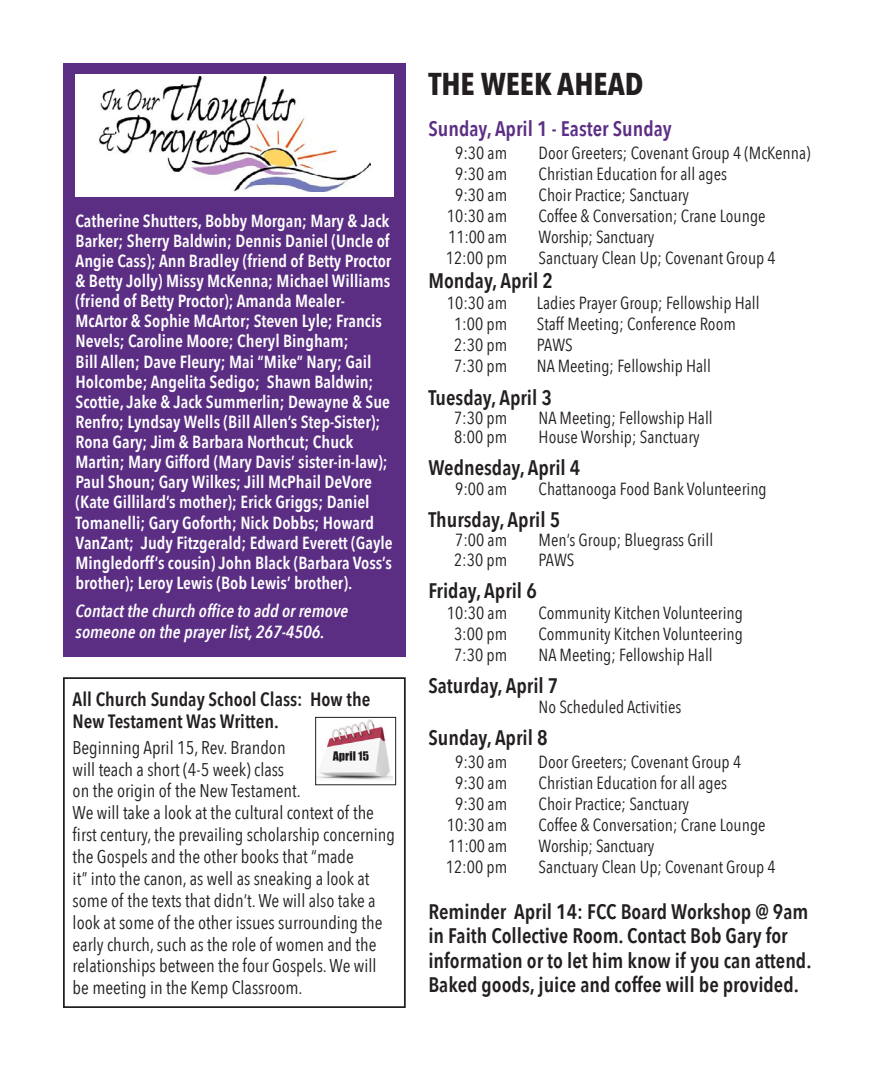
<style>
.page{position:relative;width:882px;height:1071px;background:#fff}
.page>*{position:absolute;margin:0;border:0;box-sizing:border-box;transform-origin:0 0}
.t1{font:700 31.5px "Avenir Next Condensed";color:#231f20}
.t2{font:600 21px/24.5px "Avenir Next Condensed";color:#231f20}
.t3{font:600 21px "Avenir Next Condensed";color:#5b2e84}
.text_11{font:600 19.25px/21.9px "Avenir Next Condensed";color:#231f20}
.text_11-2{font:18.38px/21.9px "Avenir Next Condensed";color:#231f20}
.t4{font:17.5px "Avenir Next Condensed";color:#231f20}
.t5{font:600 17.5px/20.1px "Avenir Next Condensed";color:#fff}
.t6{font:italic 600 17.5px/21px "Avenir Next Condensed";color:#fff}
</style>
<div class="page">
<div style="left:63px;top:677px;width:343px;height:331px;border:2px solid #231f20"></div>
<div style="left:63px;top:63px;width:343px;height:593px;background:#5b2e84"></div>
<div style="left:76px;top:74px;width:318px;height:123px;background:#fff"></div>
<img style="left:98px;top:77px;width:272px;height:115px">
<img style="left:317px;top:719px;width:75px;height:61px">
<div style="left:315px;top:717px;width:81px;height:68px;border:1px solid #231f20"></div>
<p class="t5" style="left:76px;top:210px;width:319px">Catherine Shutters, Bobby Morgan; Mary &amp; Jack Barker; Sherry Baldwin; Dennis Daniel (Uncle of Angie Cass); Ann Bradley (friend of Betty Proctor &amp; Betty Jolly) Missy McKenna; Michael Williams (friend of Betty Proctor); Amanda Mealer-McArtor &amp; Sophie McArtor; Steven Lyle; Francis Nevels; Caroline Moore; Cheryl Bingham;<br>Bill Allen; Dave Fleury; Mai “Mike” Nary; Gail Holcombe; Angelita Sedigo; Shawn Baldwin; Scottie, Jake &amp; Jack Summerlin; Dewayne &amp; Sue Renfro; Lyndsay Wells (Bill Allen’s Step-Sister); Rona Gary; Jim &amp; Barbara Northcut; Chuck Martin; Mary Gifford (Mary Davis’ sister-in-law); Paul Shoun; Gary Wilkes; Jill McPhail DeVore (Kate Gillilard’s mother); Erick Griggs; Daniel Tomanelli; Gary Goforth; Nick Dobbs; Howard VanZant; Judy Fitzgerald; Edward Everett (Gayle Mingledorff’s cousin) John Black (Barbara Voss’s brother); Leroy Lewis (Bob Lewis’ brother).</p>
<p class="t6" style="left:76px;top:600px;width:274px">Contact the church office to add or remove someone on the prayer list, 267-4506.</p>
<p class="text_11" style="left:73px;top:688px;width:299px">All Church Sunday School Class: How the<br>New Testament Was Written.</p>
<p class="text_11-2" style="left:73px;top:735px;width:324px">Beginning April 15, Rev. Brandon<br>will teach a short (4-5 week) class<br>on the origin of the New Testament.<br>We will take a look at the cultural context of the first century, the prevailing scholarship concerning the Gospels and the other books that “made<br>it” into the canon, as well as sneaking a look at some of the texts that didn’t. We will also take a look at some of the other issues surrounding the early church, such as the role of women and the relationships between the four Gospels. We will be meeting in the Kemp Classroom.</p>
<p class="t1" style="left:428px;top:64px;width:217px">THE WEEK AHEAD</p>
<p class="t3" style="left:428px;top:110px;width:245px">Sunday, April 1 - Easter Sunday</p>
<p class="t4" style="left:455px;top:138px;width:54px">9:30 am</p>
<p class="t4" style="left:539px;top:138px;width:273px">Door Greeters; Covenant Group 4 (McKenna)</p>
<p class="t4" style="left:455px;top:159px;width:54px">9:30 am</p>
<p class="t4" style="left:539px;top:159px;width:190px">Christian Education for all ages</p>
<p class="t4" style="left:455px;top:180px;width:54px">9:30 am</p>
<p class="t4" style="left:539px;top:180px;width:152px">Choir Practice; Sanctuary</p>
<p class="t4" style="left:447px;top:201px;width:62px">10:30 am</p>
<p class="t4" style="left:539px;top:201px;width:229px">Coffee &amp; Conversation; Crane Lounge</p>
<p class="t4" style="left:448px;top:222px;width:61px">11:00 am</p>
<p class="t4" style="left:539px;top:222px;width:117px">Worship; Sanctuary</p>
<p class="t4" style="left:446px;top:243px;width:63px">12:00 pm</p>
<p class="t4" style="left:539px;top:243px;width:239px">Sanctuary Clean Up; Covenant Group 4</p>
<p class="t2" style="left:428px;top:268px;width:126px">Monday, April 2</p>
<p class="t4" style="left:447px;top:288px;width:62px">10:30 am</p>
<p class="t4" style="left:537px;top:288px;width:224px">Ladies Prayer Group; Fellowship Hall</p>
<p class="t4" style="left:454px;top:309px;width:55px">1:00 pm</p>
<p class="t4" style="left:537px;top:309px;width:200px">Staff Meeting; Conference Room</p>
<p class="t4" style="left:454px;top:330px;width:55px">2:30 pm</p>
<p class="t4" style="left:537px;top:330px;width:37px">PAWS</p>
<p class="t4" style="left:454px;top:351px;width:55px">7:30 pm</p>
<p class="t4" style="left:537px;top:351px;width:176px">NA Meeting; Fellowship Hall</p>
<p class="t2" style="left:428px;top:384px;width:125px">Tuesday, April 3</p>
<p class="t4" style="left:454px;top:403px;width:55px">7:30 pm</p>
<p class="t4" style="left:539px;top:403px;width:176px">NA Meeting; Fellowship Hall</p>
<p class="t4" style="left:454px;top:422px;width:55px">8:00 pm</p>
<p class="t4" style="left:539px;top:422px;width:163px">House Worship; Sanctuary</p>
<p class="t2" style="left:428px;top:455px;width:154px">Wednesday, April 4</p>
<p class="t4" style="left:455px;top:474px;width:54px">9:00 am</p>
<p class="t4" style="left:539px;top:474px;width:230px">Chattanooga Food Bank Volunteering</p>
<p class="t2" style="left:428px;top:507px;width:133px">Thursday, April 5</p>
<p class="t4" style="left:455px;top:525px;width:54px">7:00 am</p>
<p class="t4" style="left:539px;top:525px;width:176px">Men’s Group; Bluegrass Grill</p>
<p class="t4" style="left:454px;top:545px;width:55px">2:30 pm</p>
<p class="t4" style="left:539px;top:545px;width:37px">PAWS</p>
<p class="t2" style="left:428px;top:578px;width:110px">Friday, April 6</p>
<p class="t4" style="left:447px;top:598px;width:62px">10:30 am</p>
<p class="t4" style="left:539px;top:598px;width:206px">Community Kitchen Volunteering</p>
<p class="t4" style="left:454px;top:619px;width:55px">3:00 pm</p>
<p class="t4" style="left:539px;top:619px;width:206px">Community Kitchen Volunteering</p>
<p class="t4" style="left:454px;top:640px;width:55px">7:30 pm</p>
<p class="t4" style="left:539px;top:640px;width:176px">NA Meeting; Fellowship Hall</p>
<p class="t2" style="left:428px;top:673px;width:131px">Saturday, April 7</p>
<p class="t4" style="left:539px;top:692px;width:144px">No Scheduled Activities</p>
<p class="t2" style="left:428px;top:725px;width:121px">Sunday, April 8</p>
<p class="t4" style="left:455px;top:747px;width:54px">9:30 am</p>
<p class="t4" style="left:539px;top:747px;width:204px">Door Greeters; Covenant Group 4</p>
<p class="t4" style="left:455px;top:768px;width:54px">9:30 am</p>
<p class="t4" style="left:539px;top:768px;width:190px">Christian Education for all ages</p>
<p class="t4" style="left:455px;top:789px;width:54px">9:30 am</p>
<p class="t4" style="left:539px;top:789px;width:152px">Choir Practice; Sanctuary</p>
<p class="t4" style="left:447px;top:810px;width:62px">10:30 am</p>
<p class="t4" style="left:539px;top:810px;width:229px">Coffee &amp; Conversation; Crane Lounge</p>
<p class="t4" style="left:448px;top:831px;width:61px">11:00 am</p>
<p class="t4" style="left:539px;top:831px;width:117px">Worship; Sanctuary</p>
<p class="t4" style="left:446px;top:852px;width:63px">12:00 pm</p>
<p class="t4" style="left:539px;top:852px;width:239px">Sanctuary Clean Up; Covenant Group 4</p>
<p class="t2" style="left:428px;top:898px;width:385px">Reminder April 14: FCC Board Workshop @ 9am in Faith Collective Room. Contact Bob Gary for information or to let him know if you can attend.<br>Baked goods, juice and coffee will be provided.</p>
</div>
